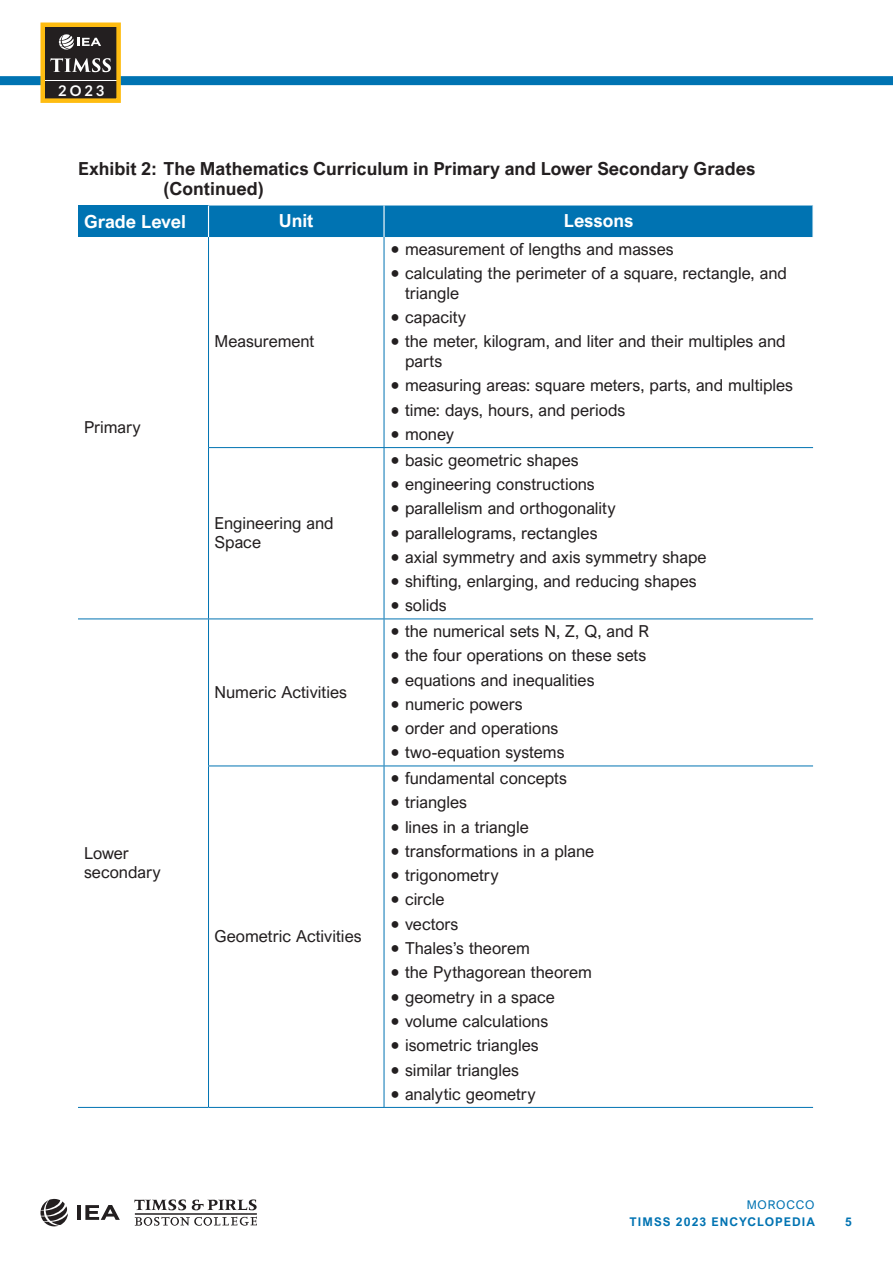
<style>
.page{position:relative;width:893px;height:1263px;background:#fff}
.page>*{position:absolute;margin:0;border:0;box-sizing:border-box;transform-origin:0 0}
.Exhibit_Title_1{font:700 18px/19.5px "Arial Nova";color:#231f20}
.Exhibit_Head_Ctr_white{font:700 18px "Arial Nova";color:#fff}
.Exhibit_Head_L_white{font:700 18px "Arial Nova";letter-spacing:-.005em;color:#fff}
.Exhibit_Text_Left{font:16.5px/19.8px "Arial Nova";color:#231f20}
.t1{font:700 14.7px "Lato";color:#fff}
.t2{font:700 12px "Arial Nova";letter-spacing:.09em;color:#0073b2}
.t3{font:12px "Arial Nova";letter-spacing:.07em;color:#0073b2}
.s1{font-family:"Minion Pro";font-size:25.5px}
</style>
<div class="page">
<svg style="left:134px;top:1199px;width:52px;height:11px"></svg>
<svg style="left:192px;top:1199px;width:65px;height:11px"></svg>
<svg style="left:135px;top:1217px;width:122px;height:9px"></svg>
<hr style="left:135px;top:1214px;width:122px;height:1px;background:#231f20">
<svg style="left:40px;top:1199px;width:28px;height:27px"></svg>
<hr style="left:77px;top:1205px;width:4px;height:15px;background:#231f20">
<svg style="left:85px;top:1205px;width:35px;height:15px"></svg>
<div style="left:0;top:76px;width:893px;height:9px;background:#0073b2"></div>
<div style="left:43px;top:70px;width:76px;height:17px;background:linear-gradient(to right,#fff,#fff)"></div>
<div style="left:43px;top:82px;width:76px;height:17px;background:#231f20"></div>
<div style="left:43px;top:25px;width:76px;height:55px;background:#231f20"></div>
<svg style="left:50px;top:58px;width:61px;height:14px"></svg>
<svg style="left:59px;top:34px;width:42px;height:16px"></svg>
<div style="left:40px;top:23px;width:81px;height:80px;border:4px solid #febc11"></div>
<div style="left:78px;top:206px;width:130px;height:31px;background:#0073b2"></div>
<div style="left:209px;top:206px;width:603px;height:31px;background:#0073b2"></div>
<hr style="left:383px;top:206px;width:2px;height:31px;background:#fff">
<hr style="left:384px;top:447px;width:429px;height:1px;background:#0073b2">
<hr style="left:208px;top:618px;width:176px;height:1px;background:#0073b2">
<hr style="left:384px;top:618px;width:429px;height:1px;background:#0073b2">
<hr style="left:208px;top:765px;width:176px;height:1px;background:#0073b2">
<hr style="left:384px;top:765px;width:429px;height:1px;background:#0073b2">
<hr style="left:208px;top:1107px;width:176px;height:1px;background:#0073b2">
<hr style="left:384px;top:1107px;width:429px;height:1px;background:#0073b2">
<hr style="left:208px;top:447px;width:176px;height:1px;background:#0073b2">
<hr style="left:208px;top:237px;width:1px;height:210px;background:#0073b2">
<hr style="left:208px;top:448px;width:1px;height:170px;background:#0073b2">
<hr style="left:78px;top:618px;width:130px;height:1px;background:#0073b2">
<hr style="left:208px;top:619px;width:1px;height:146px;background:#0073b2">
<hr style="left:208px;top:766px;width:1px;height:341px;background:#0073b2">
<hr style="left:78px;top:1107px;width:130px;height:1px;background:#0073b2">
<hr style="left:384px;top:237px;width:1px;height:210px;background:#0073b2">
<hr style="left:384px;top:448px;width:1px;height:170px;background:#0073b2">
<hr style="left:384px;top:619px;width:1px;height:146px;background:#0073b2">
<hr style="left:384px;top:766px;width:1px;height:341px;background:#0073b2">
<p class="t1" style="left:58px;top:82px;width:48px">2O23</p>
<p class="Exhibit_Title_1" style="left:164px;top:159px;width:593px;text-indent:-86px">Exhibit 2: The Mathematics Curriculum in Primary and Lower Secondary Grades (Continued)</p>
<p class="Exhibit_Head_L_white" style="left:84px;top:211px;width:103px">Grade Level</p>
<p class="Exhibit_Head_Ctr_white" style="left:279px;top:210px;width:36px">Unit</p>
<p class="Exhibit_Head_Ctr_white" style="left:564px;top:210px;width:71px">Lessons</p>
<p class="Exhibit_Text_Left" style="left:84px;top:417px;width:58px">Primary</p>
<p class="Exhibit_Text_Left" style="left:84px;top:843px;width:78px">Lower secondary</p>
<p class="Exhibit_Text_Left" style="left:214px;top:332px;width:101px">Measurement</p>
<p class="Exhibit_Text_Left" style="left:214px;top:513px;width:121px">Engineering and<br>Space</p>
<p class="Exhibit_Text_Left" style="left:214px;top:682px;width:134px">Numeric Activities</p>
<p class="Exhibit_Text_Left" style="left:214px;top:926px;width:149px">Geometric Activities</p>
<p class="Exhibit_Text_Left" style="left:390px;top:239px;width:285px"><span class="s1">•</span> measurement of lengths and masses</p>
<p class="Exhibit_Text_Left" style="left:405px;top:263px;width:383px;text-indent:-15px"><span class="s1">•</span> calculating the perimeter of a square, rectangle, and triangle</p>
<p class="Exhibit_Text_Left" style="left:390px;top:307px;width:78px"><span class="s1">•</span> capacity</p>
<p class="Exhibit_Text_Left" style="left:405px;top:332px;width:382px;text-indent:-15px"><span class="s1">•</span> the meter, kilogram, and liter and their multiples and parts</p>
<p class="Exhibit_Text_Left" style="left:390px;top:376px;width:405px"><span class="s1">•</span> measuring areas: square meters, parts, and multiples</p>
<p class="Exhibit_Text_Left" style="left:390px;top:400px;width:237px"><span class="s1">•</span> time: days, hours, and periods</p>
<p class="Exhibit_Text_Left" style="left:390px;top:424px;width:66px"><span class="s1">•</span> money</p>
<p class="Exhibit_Text_Left" style="left:390px;top:450px;width:190px"><span class="s1">•</span> basic geometric shapes</p>
<p class="Exhibit_Text_Left" style="left:390px;top:474px;width:206px"><span class="s1">•</span> engineering constructions</p>
<p class="Exhibit_Text_Left" style="left:390px;top:498px;width:227px"><span class="s1">•</span> parallelism and orthogonality</p>
<p class="Exhibit_Text_Left" style="left:390px;top:523px;width:209px"><span class="s1">•</span> parallelograms, rectangles</p>
<p class="Exhibit_Text_Left" style="left:390px;top:547px;width:318px"><span class="s1">•</span> axial symmetry and axis symmetry shape</p>
<p class="Exhibit_Text_Left" style="left:390px;top:571px;width:308px"><span class="s1">•</span> shifting, enlarging, and reducing shapes</p>
<p class="Exhibit_Text_Left" style="left:390px;top:596px;width:58px"><span class="s1">•</span> solids</p>
<p class="Exhibit_Text_Left" style="left:390px;top:621px;width:261px"><span class="s1">•</span> the numerical sets N, Z, Q, and R</p>
<p class="Exhibit_Text_Left" style="left:390px;top:645px;width:258px"><span class="s1">•</span> the four operations on these sets</p>
<p class="Exhibit_Text_Left" style="left:390px;top:670px;width:206px"><span class="s1">•</span> equations and inequalities</p>
<p class="Exhibit_Text_Left" style="left:390px;top:694px;width:134px"><span class="s1">•</span> numeric powers</p>
<p class="Exhibit_Text_Left" style="left:390px;top:718px;width:170px"><span class="s1">•</span> order and operations</p>
<p class="Exhibit_Text_Left" style="left:390px;top:743px;width:176px"><span class="s1">•</span> two-equation systems</p>
<p class="Exhibit_Text_Left" style="left:390px;top:768px;width:178px"><span class="s1">•</span> fundamental concepts</p>
<p class="Exhibit_Text_Left" style="left:390px;top:792px;width:79px"><span class="s1">•</span> triangles</p>
<p class="Exhibit_Text_Left" style="left:390px;top:817px;width:140px"><span class="s1">•</span> lines in a triangle</p>
<p class="Exhibit_Text_Left" style="left:390px;top:841px;width:206px"><span class="s1">•</span> transformations in a plane</p>
<p class="Exhibit_Text_Left" style="left:390px;top:865px;width:110px"><span class="s1">•</span> trigonometry</p>
<p class="Exhibit_Text_Left" style="left:390px;top:890px;width:56px"><span class="s1">•</span> circle</p>
<p class="Exhibit_Text_Left" style="left:390px;top:914px;width:70px"><span class="s1">•</span> vectors</p>
<p class="Exhibit_Text_Left" style="left:390px;top:938px;width:141px"><span class="s1">•</span> Thales’s theorem</p>
<p class="Exhibit_Text_Left" style="left:390px;top:963px;width:203px"><span class="s1">•</span> the Pythagorean theorem</p>
<p class="Exhibit_Text_Left" style="left:390px;top:987px;width:166px"><span class="s1">•</span> geometry in a space</p>
<p class="Exhibit_Text_Left" style="left:390px;top:1011px;width:160px"><span class="s1">•</span> volume calculations</p>
<p class="Exhibit_Text_Left" style="left:390px;top:1035px;width:150px"><span class="s1">•</span> isometric triangles</p>
<p class="Exhibit_Text_Left" style="left:390px;top:1060px;width:131px"><span class="s1">•</span> similar triangles</p>
<p class="Exhibit_Text_Left" style="left:390px;top:1084px;width:147px"><span class="s1">•</span> analytic geometry</p>
<p class="t3" style="left:747px;top:1198px;width:69px">MOROCCO</p>
<p class="t2" style="left:630px;top:1214px;width:187px">TIMSS 2023 ENCYCLOPEDIA</p>
<p class="t2" style="left:845px;top:1214px;width:8px">5</p>
</div>
